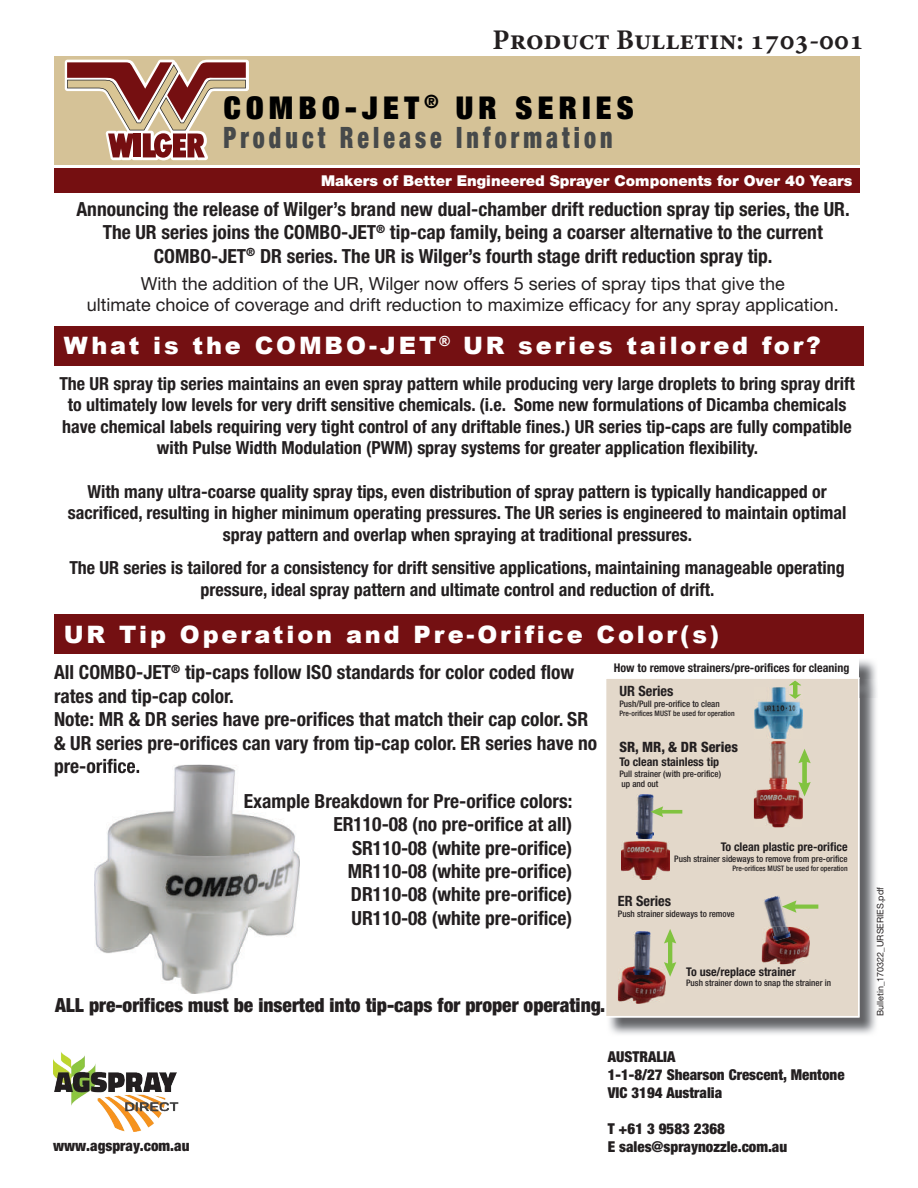
<style>
.page{position:relative;width:918px;height:1188px;background:#fff}
.page>*{position:absolute;margin:0;border:0;box-sizing:border-box;transform-origin:0 0}
.t1{font:900 expanded 31.5px "Helvetica Neue";letter-spacing:.17em;color:#000}
.t2{font:900 condensed 29.55px "Helvetica Neue";letter-spacing:.17em;color:#46494a;scale:.81 1}
.t3{font:700 28.5px "Minion Pro";color:#231f20}
.t4{font:900 24px "Arial";letter-spacing:.12em;color:#fff}
.t5{font:700 condensed 19.5px/23.4px "Helvetica Neue";color:#231f20;text-align:center}
.t6{font:900 condensed 19.5px "Helvetica Neue";color:#231f20}
.t7{font:700 condensed 18px/21.6px "Helvetica Neue";color:#231f20;text-align:center}
.t8{font:18px/21.6px "Helvetica Neue";color:#231f20;text-align:center}
.t9{font:900 condensed 15px/18px "Helvetica Neue";color:#231f20}
.t10{font:900 14.85px "Helvetica Neue";color:#fff}
.t11{font:700 condensed 14.25px "Helvetica Neue";color:#231f20}
.t12{font:800 condensed 14.25px "Helvetica Neue";color:#231f20}
.t13{font:700 condensed 12px "Helvetica Neue";color:#231f20}
.t14{font:500 condensed 9px/10.5px "Helvetica Neue";color:#231f20}
.t15{font:9px "Helvetica Neue";color:#231f20}
.t16{font:500 condensed 7.5px "Helvetica Neue";color:#231f20}
</style>
<div class="page">
<div style="left:54px;top:56px;width:806px;height:108px;background:#d5c297"></div>
<div style="left:54px;top:168px;width:806px;height:25px;background:#750f11"></div>
<svg style="left:65px;top:60px;width:184px;height:100px"></svg>
<div style="left:54px;top:326px;width:810px;height:39px;background:#741012"></div>
<img style="left:609px;top:660px;width:267px;height:374px">
<div style="left:605px;top:657px;width:253px;height:21px;background:#fff"></div>
<img style="left:860px;top:680px;width:17px;height:18px">
<div style="left:606px;top:677px;width:254px;height:340px;background:#e3d8ca"></div>
<img style="left:769px;top:741px;width:17px;height:48px">
<img style="left:754px;top:789px;width:49px;height:38px">
<svg style="left:798px;top:749px;width:13px;height:48px"></svg>
<svg style="left:769px;top:789px;width:17px;height:2px"></svg>
<img style="left:621px;top:842px;width:49px;height:38px">
<img style="left:636px;top:794px;width:17px;height:45px">
<svg style="left:650px;top:806px;width:32px;height:11px"></svg>
<img style="left:762px;top:927px;width:48px;height:37px">
<img style="left:763px;top:895px;width:25px;height:32px">
<svg style="left:782px;top:900px;width:36px;height:13px"></svg>
<img style="left:770px;top:927px;width:21px;height:14px">
<img style="left:618px;top:966px;width:48px;height:38px">
<img style="left:633px;top:931px;width:18px;height:43px">
<svg style="left:664px;top:929px;width:12px;height:48px"></svg>
<img style="left:754px;top:688px;width:48px;height:51px">
<svg style="left:789px;top:681px;width:12px;height:18px"></svg>
<div style="left:54px;top:614px;width:810px;height:39px;background:#741012"></div>
<img style="left:94px;top:765px;width:206px;height:228px">
<img style="left:94px;top:765px;width:45px;height:11px">
<img style="left:53px;top:1052px;width:126px;height:79px">
<h3 class="t3" style="left:493px;top:20px;width:373px">Product Bulletin: 1703-001</h3>
<h1 class="t1" style="left:224px;top:87px;width:412px">COMBO-JET <sup>®</sup> UR SERIES</h1>
<h2 class="t2" style="left:223px;top:120px;width:482px">Product Release Information</h2>
<p class="t10" style="left:321px;top:172px;width:533px">Makers of Better Engineered Sprayer Components for Over 40 Years</p>
<p class="t5" style="left:76px;top:197px;width:775px">Announcing the release of Wilger’s brand new dual-chamber drift reduction spray tip series, the UR.<br>The UR series joins the COMBO-JET<sup>®</sup> tip-cap family, being a coarser alternative to the current<br>COMBO-JET<sup>®</sup> DR series. The UR is Wilger’s fourth stage drift reduction spray tip.</p>
<p class="t8" style="left:87px;top:272px;width:754px">With the addition of the UR, Wilger now offers 5 series of spray tips that give the<br>ultimate choice of coverage and drift reduction to maximize efficacy for any spray application.</p>
<h3 class="t4" style="left:64px;top:328px;width:759px">What is the COMBO-JET<sup>®</sup> UR series tailored for?</h3>
<p class="t7" style="left:59px;top:372px;width:797px">The UR spray tip series maintains an even spray pattern while producing very large droplets to bring spray drift to ultimately low levels for very drift sensitive chemicals. (i.e. Some new formulations of Dicamba chemicals have chemical labels requiring very tight control of any driftable fines.) UR series tip-caps are fully compatible with Pulse Width Modulation (PWM) spray systems for greater application flexibility.</p>
<p class="t7" style="left:68px;top:480px;width:780px">With many ultra-coarse quality spray tips, even distribution of spray pattern is typically handicapped or sacrificed, resulting in higher minimum operating pressures. The UR series is engineered to maintain optimal spray pattern and overlap when spraying at traditional pressures.</p>
<p class="t7" style="left:69px;top:557px;width:777px">The UR series is tailored for a consistency for drift sensitive applications, maintaining manageable operating pressure, ideal spray pattern and ultimate control and reduction of drift.</p>
<h3 class="t4" style="left:64px;top:617px;width:657px">UR Tip Operation and Pre-Orifice Color(s)</h3>
<p class="t5" style="left:54px;top:660px;width:545px;text-align:left">All COMBO-JET<sup>®</sup> tip-caps follow ISO standards for color coded flow rates and tip-cap color.<br>Note: MR &amp; DR series have pre-orifices that match their cap color. SR &amp; UR series pre-orifices can vary from tip-cap color. ER series have no pre-orifice.</p>
<p class="t5" style="left:244px;top:789px;width:330px;text-align:right">Example Breakdown for Pre-orifice colors:<br>ER110-08 (no pre-orifice at all)<br>SR110-08 (white pre-orifice)<br>MR110-08 (white pre-orifice)<br>DR110-08 (white pre-orifice)<br>UR110-08 (white pre-orifice)</p>
<p class="t13" style="left:614px;top:661px;width:237px">How to remove strainers/pre-orifices for cleaning</p>
<p class="t11" style="left:619px;top:682px;width:56px">UR Series</p>
<p class="t14" style="left:619px;top:698px;width:102px">Push/Pull pre-orifice to clean</p>
<p class="t16" style="left:619px;top:708px;width:117px">Pre-orifices MUST be used for operation</p>
<p class="t12" style="left:619px;top:738px;width:120px">SR, MR, &amp; DR Series</p>
<p class="t13" style="left:619px;top:755px;width:101px">To clean stainless tip</p>
<p class="t14" style="left:619px;top:768px;width:103px">Pull strainer (with pre-orifice) up and out</p>
<p class="t13" style="left:721px;top:840px;width:128px">To clean plastic pre-orifice</p>
<p class="t14" style="left:674px;top:853px;width:175px">Push strainer sideways to remove from pre-orifice</p>
<p class="t16" style="left:732px;top:864px;width:117px">Pre-orifices MUST be used for operation</p>
<p class="t11" style="left:618px;top:893px;width:55px">ER Series</p>
<p class="t14" style="left:618px;top:908px;width:118px">Push strainer sideways to remove</p>
<p class="t6" style="left:55px;top:993px;width:552px">ALL pre-orifices must be inserted into tip-caps for proper operating.</p>
<p class="t13" style="left:686px;top:964px;width:111px">To use/replace strainer</p>
<p class="t14" style="left:686px;top:978px;width:146px">Push strainer down to snap the strainer in</p>
<p class="t9" style="left:608px;top:1047px;width:238px">AUSTRALIA<br>1-1-8/27 Shearson Crescent, Mentone<br>VIC 3194 Australia</p>
<p class="t9" style="left:608px;top:1119px;width:119px">T +61 3 9583 2368</p>
<p class="t9" style="left:53px;top:1136px;width:138px">www.agspray.com.au</p>
<p class="t9" style="left:608px;top:1137px;width:181px">E sales@spraynozzle.com.au</p>
<p class="t15" style="left:875px;top:1016px;width:130px;rotate:-90deg">Bulletin_170322_URSERIES.pdf</p>
</div>
